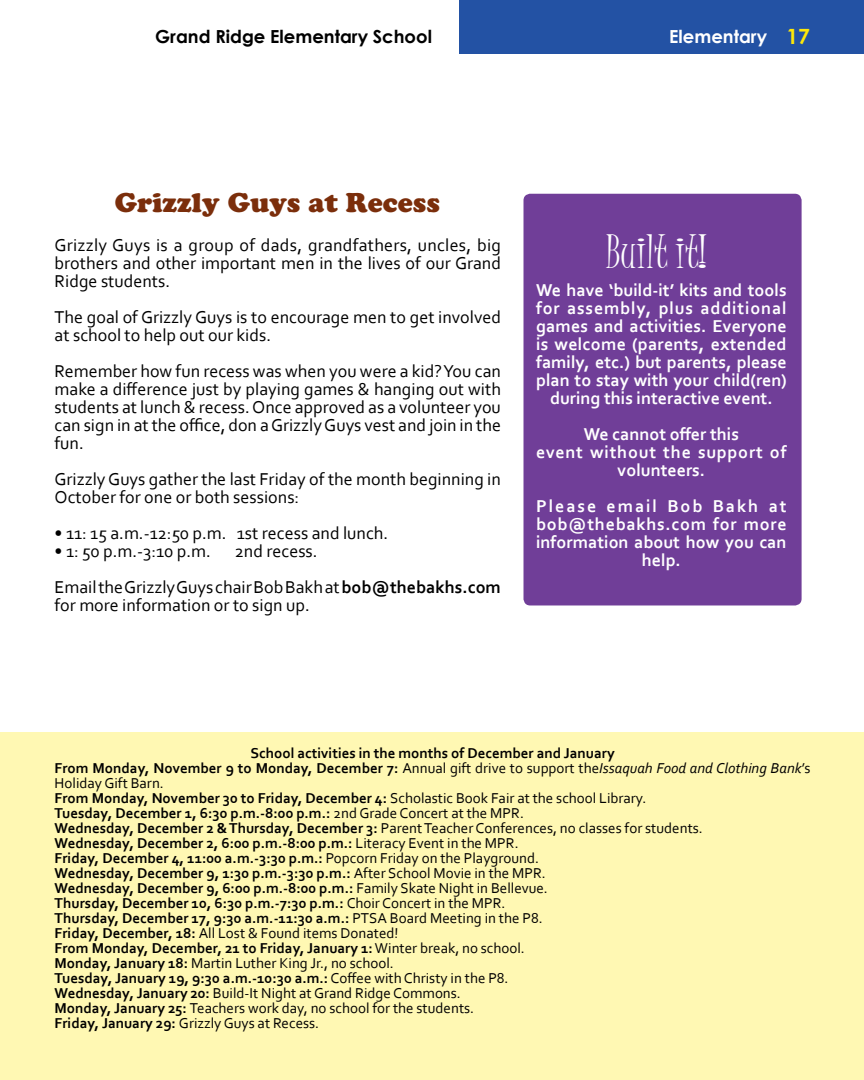
<style>
.page{position:relative;width:864px;height:1080px;background:#fff}
.page>*{position:absolute;margin:0;border:0;box-sizing:border-box;transform-origin:0 0}
.t1{font:45px "Juice ITC";color:#fff}
.t2{font:27px "Cooper Black Std";color:#7b2e0b}
.t3{font:18px/18px "Corbel";color:#000;text-align:justify}
.t4{font:700 18px/18px "Corbel";color:#fff;text-align:center}
.t5{font:700 18px/18px "Corbel";letter-spacing:.04em;color:#fff;text-align:center}
.t6{font:700 18px "Century Gothic";color:#000}
.t7{font:700 18px "Century Gothic";color:#fff}
.t8{font:700 15px/15px "Corbel";color:#000}
.s1{font-size:21px;color:#fde70a}
.s2{font-weight:700}
.s3{font-weight:400}
.s4{font-weight:400;font-style:italic}
</style>
<div class="page">
<div style="left:459px;top:0;width:405px;height:54px;background:#2352a4"></div>
<div style="left:524px;top:194px;width:278px;height:411px;background:#703e98;border-radius:7px"></div>
<div style="left:0;top:732px;width:864px;height:348px;background:#fff8b3"></div>
<p class="t6" style="left:155px;top:22px;width:278px">Grand Ridge Elementary School</p>
<p class="t7" style="left:669px;top:22px;width:142px">Elementary <span class="s1">17</span></p>
<h2 class="t2" style="left:115px;top:186px;width:327px">Grizzly Guys at Recess</h2>
<p class="t3" style="left:55px;top:235px;width:448px">Grizzly Guys is a group of dads, grandfathers, uncles, big brothers and other important men in the lives of our Grand Ridge students.</p>
<p class="t3" style="left:55px;top:307px;width:448px">The goal of Grizzly Guys is to encourage men to get involved at school to help out our kids.</p>
<p class="t3" style="left:55px;top:361px;width:448px">Remember how fun recess was when you were a kid? You can make a difference just by playing games &amp; hanging out with students at lunch &amp; recess. Once approved as a volunteer you can sign in at the office, don a Grizzly Guys vest and join in the fun.</p>
<p class="t3" style="left:55px;top:469px;width:448px">Grizzly Guys gather the last Friday of the month beginning in<br>October for one or both sessions:</p>
<p class="t3" style="left:55px;top:523px;width:335px">• 11: 15 a.m.-12:50 p.m. 1st recess and lunch.</p>
<p class="t3" style="left:55px;top:541px;width:158px">• 1: 50 p.m.-3:10 p.m.</p>
<p class="t3" style="left:55px;top:532px;width:448px;line-height:36px;text-align:center">2nd recess.<br>Email the Grizzly Guys chair Bob Bakh at <span class="s2">bob@thebakhs.com</span></p>
<p class="t3" style="left:55px;top:595px;width:257px">for more information or to sign up.</p>
<h1 class="t1" style="left:606px;top:227px;width:103px">Built it!</h1>
<p class="t4" style="left:536px;top:281px;width:252px">We have ‘build-it’ kits and tools for assembly, plus additional games and activities. Everyone is welcome (parents, extended family, etc.) but parents, please plan to stay with your child(ren) during this interactive event.</p>
<p class="t4" style="left:536px;top:425px;width:252px">We cannot offer this<br>event without the support of volunteers.</p>
<p class="t5" style="left:536px;top:497px;width:252px">Please email Bob Bakh at bob@thebakhs.com for more information about how you can help.</p>
<p class="t8" style="left:55px;top:745px;width:758px;text-indent:196px">School activities in the months of December and January<br>From Monday, November 9 to Monday, December 7: <span class="s3">Annual gift drive to support the</span><span class="s4">Issaquah Food and Clothing Bank</span><span class="s3">’s Holiday Gift Barn.<br></span>From Monday, November 30 to Friday, December 4: <span class="s3">Scholastic Book Fair at the school Library.<br></span>Tuesday, December 1, 6:30 p.m.-8:00 p.m.: <span class="s3">2nd Grade Concert at the MPR.<br></span>Wednesday, December 2 &amp; Thursday, December 3: <span class="s3">Parent Teacher Conferences, no classes for students.<br></span>Wednesday, December 2, 6:00 p.m.-8:00 p.m.: <span class="s3">Literacy Event in the MPR.<br></span>Friday, December 4, 11:00 a.m.-3:30 p.m.: <span class="s3">Popcorn Friday on the Playground.<br></span>Wednesday, December 9, 1:30 p.m.-3:30 p.m.: <span class="s3">After School Movie in the MPR.<br></span>Wednesday, December 9, 6:00 p.m.-8:00 p.m.: <span class="s3">Family Skate Night in Bellevue.<br></span>Thursday, December 10, 6:30 p.m.-7:30 p.m.: <span class="s3">Choir Concert in the MPR.<br></span>Thursday, December 17, 9:30 a.m.-11:30 a.m.: <span class="s3">PTSA Board Meeting in the P8.<br></span>Friday, December, 18: <span class="s3">All Lost &amp; Found items Donated!<br></span>From Monday, December, 21 to Friday, January 1: <span class="s3">Winter break, no school.<br></span>Monday, January 18: <span class="s3">Martin Luther King Jr., no school.<br></span>Tuesday, January 19, 9:30 a.m.-10:30 a.m.: <span class="s3">Coffee with Christy in the P8.<br></span>Wednesday, January 20: <span class="s3">Build-It Night at Grand Ridge Commons.<br></span>Monday, January 25: <span class="s3">Teachers work day, no school for the students.<br></span>Friday, January 29: <span class="s3">Grizzly Guys at Recess.</span></p>
</div>
